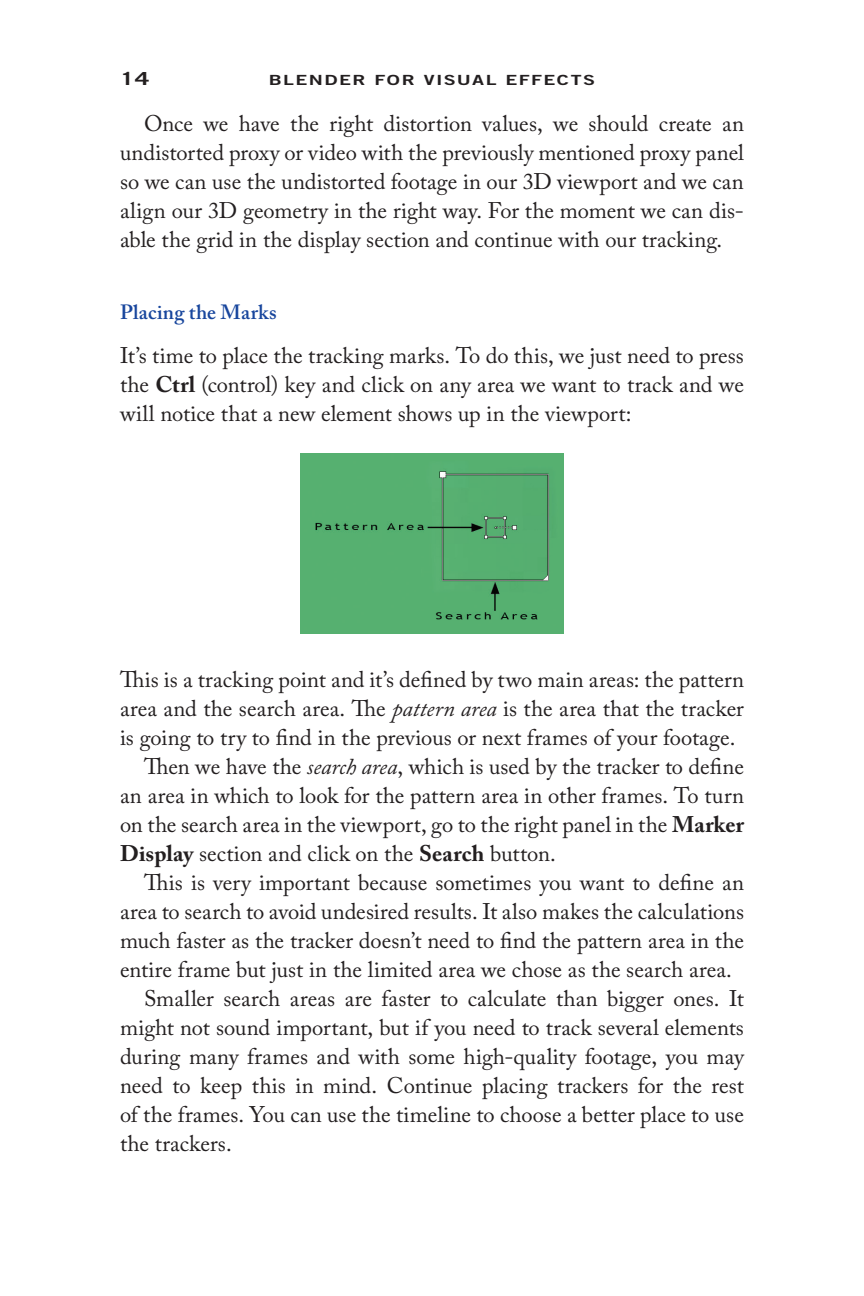
<style>
.page{position:relative;width:864px;height:1296px;background:#fff}
.page>*{position:absolute;margin:0;border:0;box-sizing:border-box;transform-origin:0 0}
.T{font:22.4px/29px "Adobe Caslon Pro";letter-spacing:.005em;color:#231f20;text-align:justify}
.T1{font:22.4px/29px "Adobe Caslon Pro";color:#231f20;text-align:justify}
._1{font:600 20.4px "Adobe Caslon Pro";letter-spacing:.015em;color:#18469d}
.t1{font:700 18px "Trade Gothic LT Std";color:#231f20;scale:1.4 1}
.t2{font:14px "Trade Gothic LT Std Bd 2";letter-spacing:.075em;color:#231f20;scale:1.4 1}
.s1{font-weight:700}
.s2{font-style:italic}
</style>
<div class="page">
<div style="left:300px;top:453px;width:264px;height:181px;background:#56b070"></div>
<p class="t1" style="left:120px;top:68px;width:22px">14</p>
<p class="t2" style="left:269px;top:71px;width:235px">BLENDER FOR VISUAL EFFECTS</p>
<p class="T" style="left:120px;top:108px;width:626px;text-indent:24px">Once we have the right distortion values, we should create an undistorted proxy or video with the previously mentioned proxy panel so we can use the undistorted footage in our 3D viewport and we can align our 3D geometry in the right way. For the moment we can dis&shy;able the grid in the display section and continue with our tracking.</p>
<p class="_1" style="left:120px;top:300px;width:158px">Placing the Marks</p>
<p class="T1" style="left:120px;top:340px;width:625px">It’s time to place the tracking marks. To do this, we just need to press the <span class="s1">Ctrl</span> (control) key and click on any area we want to track and we will notice that a new element shows up in the viewport:</p>
<p class="T1" style="left:120px;top:664px;width:626px">This is a tracking point and it’s defined by two main areas: the pattern area and the search area. The <span class="s2">pattern area</span> is the area that the tracker is going to try to find in the previous or next frames of your footage.</p>
<p class="T" style="left:120px;top:751px;width:626px;text-indent:24px">Then we have the <span class="s2">search area</span>, which is used by the tracker to define an area in which to look for the pattern area in other frames. To turn on the search area in the viewport, go to the right panel in the <span class="s1">Marker Display</span> section and click on the <span class="s1">Search</span> button.</p>
<p class="T" style="left:120px;top:867px;width:626px;text-indent:24px">This is very important because sometimes you want to define an area to search to avoid undesired results. It also makes the calculations much faster as the tracker doesn’t need to find the pattern area in the entire frame but just in the limited area we chose as the search area.</p>
<p class="T" style="left:120px;top:983px;width:626px;text-indent:24px">Smaller search areas are faster to calculate than bigger ones. It might not sound important, but if you need to track several elements during many frames and with some high-quality footage, you may need to keep this in mind. Continue placing trackers for the rest of the frames. You can use the timeline to choose a better place to use the trackers.</p>
</div>
